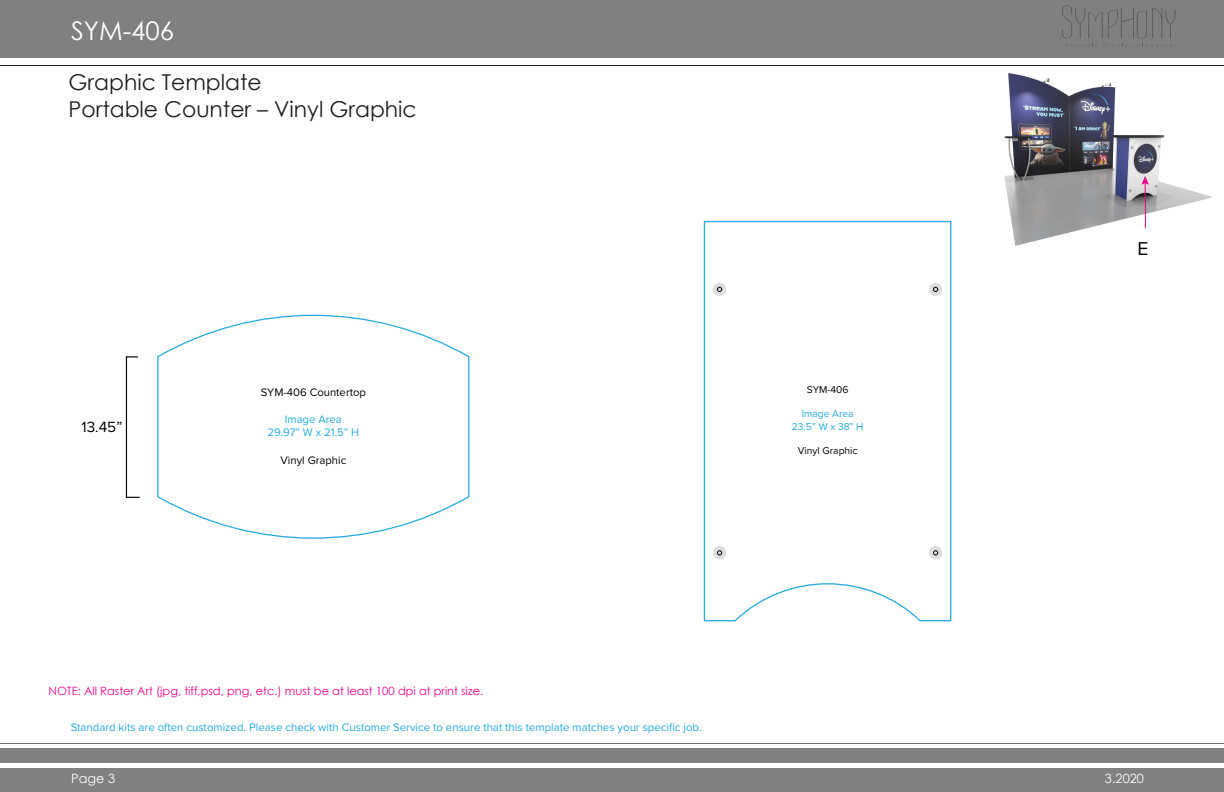
<style>
.page{position:relative;width:1224px;height:792px;background:#fff}
.page>*{position:absolute;margin:0;border:0;box-sizing:border-box;transform-origin:0 0}
.t1{font:25.7px "Century Gothic";color:#fff}
.t2{font:21.9px/26.2px "Century Gothic";color:#211e1e}
.t3{font:19.4px "Proxima Nova";color:#040503}
.t4{font:15.3px "Proxima Nova";color:#040503}
.t5{font:12.8px "Century Gothic";color:#fff}
.t6{font:11.4px "Proxima Nova";color:#27abe2}
.t7{font:11.4px "Century Gothic";color:#ed028c}
.t8{font:11.3px "Proxima Nova";color:#040503}
.t9{font:11.3px/13.6px "Proxima Nova";color:#27abe2;text-align:center}
.t10{font:10.3px/12.3px "Proxima Nova";color:#27abe2;text-align:center}
.t11{font:10.3px "Proxima Nova";color:#040503}
</style>
<div class="page">
<svg style="left:704px;top:221px;width:247px;height:400px"></svg>
<div style="left:713px;top:546px;width:13px;height:13px;background:#ddd;border-radius:50%"></div>
<svg style="left:717px;top:551px;width:5px;height:4px"></svg>
<div style="left:929px;top:546px;width:13px;height:13px;background:#ddd;border-radius:50%"></div>
<svg style="left:933px;top:551px;width:5px;height:4px"></svg>
<div style="left:929px;top:283px;width:13px;height:13px;background:#ddd;border-radius:50%"></div>
<svg style="left:933px;top:287px;width:5px;height:5px"></svg>
<div style="left:713px;top:283px;width:13px;height:13px;background:#ddd;border-radius:50%"></div>
<svg style="left:717px;top:287px;width:5px;height:5px"></svg>
<img style="left:1004px;top:73px;width:208px;height:173px">
<div style="left:0;top:749px;width:1224px;height:43px;background:#7f807f"></div>
<div style="left:0;top:763px;width:1224px;height:5px;background:#fff"></div>
<hr style="left:0;top:743px;width:1224px;height:1px;background:#231f20">
<div style="left:0;top:0;width:1224px;height:57px;background:#7f807f"></div>
<hr style="left:0;top:65px;width:1224px;height:1px;background:#231f20">
<svg style="left:1062px;top:5px;width:114px;height:42px"></svg>
<svg style="left:1141px;top:176px;width:8px;height:53px"></svg>
<hr style="left:126px;top:357px;width:1px;height:140px;background:#040503">
<svg style="left:126px;top:497px;width:13px;height:1px"></svg>
<svg style="left:157px;top:315px;width:312px;height:224px"></svg>
<h1 class="t1" style="left:71px;top:13px;width:105px">SYM-406</h1>
<h2 class="t2" style="left:69px;top:69px;width:350px">Graphic Template<br>Portable Counter – Vinyl Graphic</h2>
<h3 class="t4" style="left:81px;top:416px;width:42px">13.45”</h3>
<p class="t8" style="left:261px;top:383px;width:107px">SYM-406 Countertop</p>
<p class="t9" style="left:267px;top:412px;width:93px">Image Area<br>29.97” W x 21.5” H</p>
<p class="t8" style="left:280px;top:451px;width:67px">Vinyl Graphic</p>
<p class="t7" style="left:49px;top:683px;width:436px">NOTE: All Raster Art (jpg, tiff,psd, png, etc.) must be at least 100 dpi at print size.</p>
<p class="t6" style="left:71px;top:719px;width:632px">Standard kits are often customized. Please check with Customer Service to ensure that this template matches your specific job.</p>
<p class="t5" style="left:71px;top:769px;width:45px">Page 3</p>
<p class="t11" style="left:807px;top:382px;width:43px">SYM-406</p>
<p class="t10" style="left:792px;top:407px;width:73px">Image Area<br>23.5” W x 38” H</p>
<p class="t11" style="left:798px;top:443px;width:61px">Vinyl Graphic</p>
<h3 class="t3" style="left:1137px;top:234px;width:13px">E</h3>
<p class="t5" style="left:1105px;top:769px;width:41px">3.2020</p>
</div>
